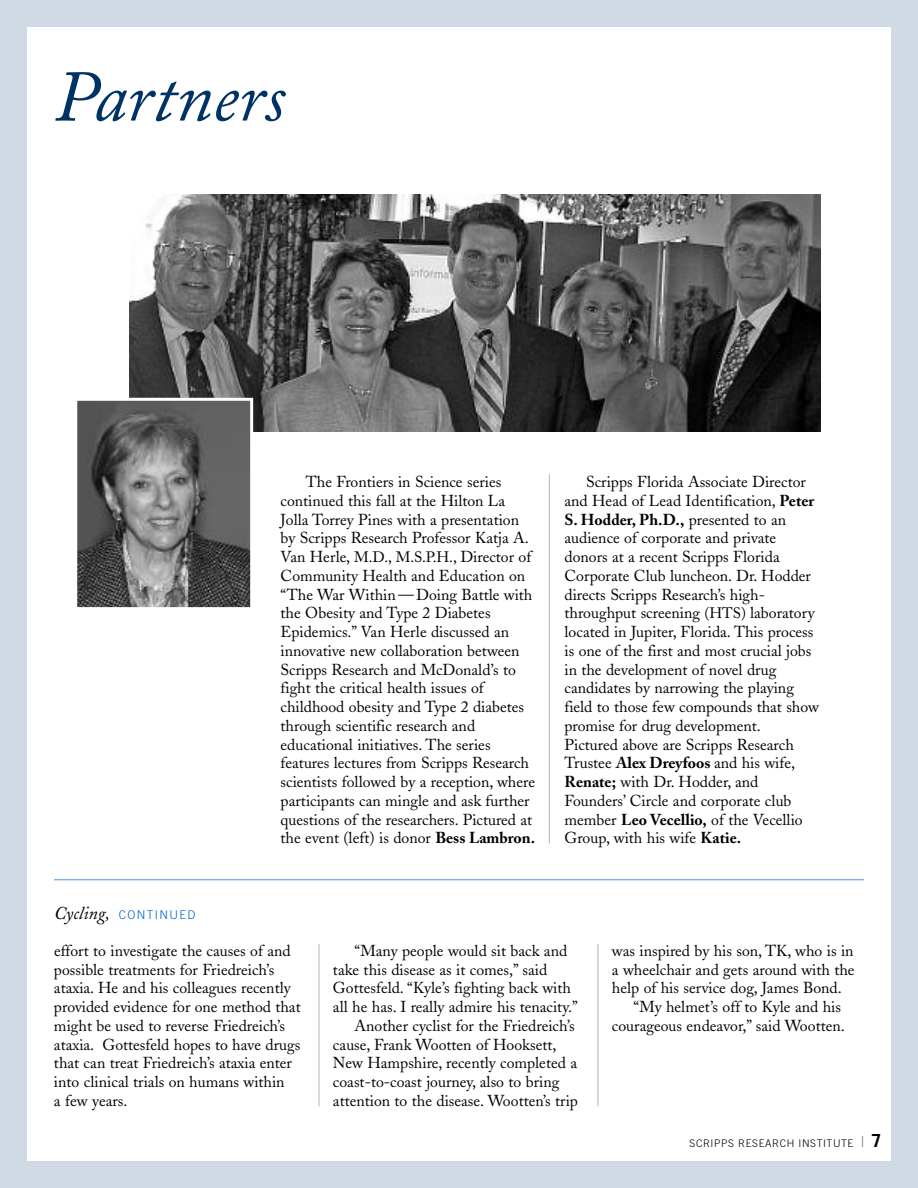
<style>
.page{position:relative;width:918px;height:1188px;background:#cfdae5}
.page>*{position:absolute;margin:0;border:0;box-sizing:border-box;transform-origin:0 0}
.t1{font:italic 72px "Adobe Caslon";color:#003365}
.t2{font:15.75px/18.8px "Adobe Caslon";color:#000}
.t3{font:300 12px "Trade Gothic";letter-spacing:.11em;color:#0066ca}
.t4{font:300 10.5px "Trade Gothic";letter-spacing:.055em;color:#000}
.s1{font-family:"Adobe Caslon";font-weight:400;font-style:italic;font-size:18px;color:#000}
.s2{font-size:15px}
.s3{font-weight:700}
.s4{font-family:"Caslon Five Forty";font-weight:400;font-size:15.75px;color:#808080}
.s5{font-weight:700;font-size:18px}
</style>
<div class="page">
<div style="left:27px;top:27px;width:864px;height:1134px;background:#fff"></div>
<hr style="left:549px;top:474px;width:1px;height:369px;background:#b3b3b3">
<img style="left:130px;top:194px;width:690px;height:238px">
<img style="left:78px;top:402px;width:171px;height:204px">
<div style="left:74px;top:398px;width:179px;height:212px;border:3px solid #fff"></div>
<hr style="left:319px;top:944px;width:1px;height:162px;background:#b3b3b3">
<hr style="left:598px;top:944px;width:1px;height:162px;background:#b3b3b3">
<hr style="left:54px;top:879px;width:810px;height:1px;background:#80b3e5">
<h1 class="t1" style="left:54px;top:72px;width:233px">Partners</h1>
<p class="t3" style="left:54px;top:911px;width:143px"><span class="s1">Cycling,</span> CONTINUED</p>
<p class="t2" style="left:281px;top:474px;width:256px;text-indent:25px">The Frontiers in Science series continued this fall at the Hilton La Jolla Torrey Pines with a presentation by Scripps Research Professor Katja A.<br>Van Herle, <span class="s2">M.D., M.S.P.H.,</span> Director of Community Health and Education on “The War Within — Doing Battle with the Obesity and Type 2 Diabetes Epidemics.” Van Herle discussed an innovative new collaboration between Scripps Research and McDonald’s to fight the critical health issues of childhood obesity and Type 2 diabetes through scientific research and educational initiatives. The series features lectures from Scripps Research scientists followed by a reception, where participants can mingle and ask further questions of the researchers. Pictured at the event (left) is donor <span class="s3">Bess Lambron.</span></p>
<p class="t2" style="left:565px;top:474px;width:256px;text-indent:22px">Scripps Florida Associate Director and Head of Lead Identification, <span class="s3">Peter S. Hodder, Ph.D.,</span> presented to an audience of corporate and private donors at a recent Scripps Florida Corporate Club luncheon. Dr. Hodder directs Scripps Research’s high&shy;throughput screening <span class="s2">(HTS)</span> laboratory located in Jupiter, Florida. This process is one of the first and most crucial jobs in the development of novel drug candidates by narrowing the playing field to those few compounds that show promise for drug development.<br>Pictured above are Scripps Research Trustee <span class="s3">Alex Dreyfoos</span> and his wife, <span class="s3">Renate;</span> with Dr. Hodder, and Founders’ Circle and corporate club member <span class="s3">Leo Vecellio,</span> of the Vecellio Group, with his wife <span class="s3">Katie.</span></p>
<p class="t2" style="left:54px;top:943px;width:248px">effort to investigate the causes of and possible treatments for Friedreich’s ataxia. He and his colleagues recently provided evidence for one method that might be used to reverse Friedreich’s ataxia. Gottesfeld hopes to have drugs that can treat Friedreich’s ataxia enter into clinical trials on humans within<br>a few years.</p>
<p class="t2" style="left:355px;top:943px;width:214px">“Many people would sit back and</p>
<p class="t2" style="left:333px;top:962px;width:216px">take this disease as it comes,” said</p>
<p class="t2" style="left:333px;top:981px;width:239px">Gottesfeld. “Kyle’s fighting back with</p>
<p class="t2" style="left:333px;top:999px;width:246px">all he has. I really admire his tenacity.”</p>
<p class="t2" style="left:355px;top:1018px;width:222px">Another cyclist for the Friedreich’s</p>
<p class="t2" style="left:333px;top:1037px;width:225px">cause, Frank Wootten of Hooksett,</p>
<p class="t2" style="left:333px;top:1056px;width:246px">New Hampshire, recently completed a</p>
<p class="t2" style="left:333px;top:1074px;width:228px">coast-to-coast journey, also to bring</p>
<p class="t2" style="left:333px;top:1093px;width:247px">attention to the disease. Wootten’s trip</p>
<p class="t2" style="left:612px;top:943px;width:243px">was inspired by his son, TK, who is in</p>
<p class="t2" style="left:612px;top:962px;width:244px">a wheelchair and gets around with the</p>
<p class="t2" style="left:612px;top:981px;width:231px">help of his service dog, James Bond.</p>
<p class="t2" style="left:634px;top:999px;width:209px">“My helmet’s off to Kyle and his</p>
<p class="t2" style="left:612px;top:1018px;width:234px">courageous endeavor,” said Wootten.</p>
<p class="t4" style="left:690px;top:1139px;width:193px">SCRIPPS RESEARCH INSTITUTE <span class="s4">|</span> <span class="s5">7</span></p>
</div>
